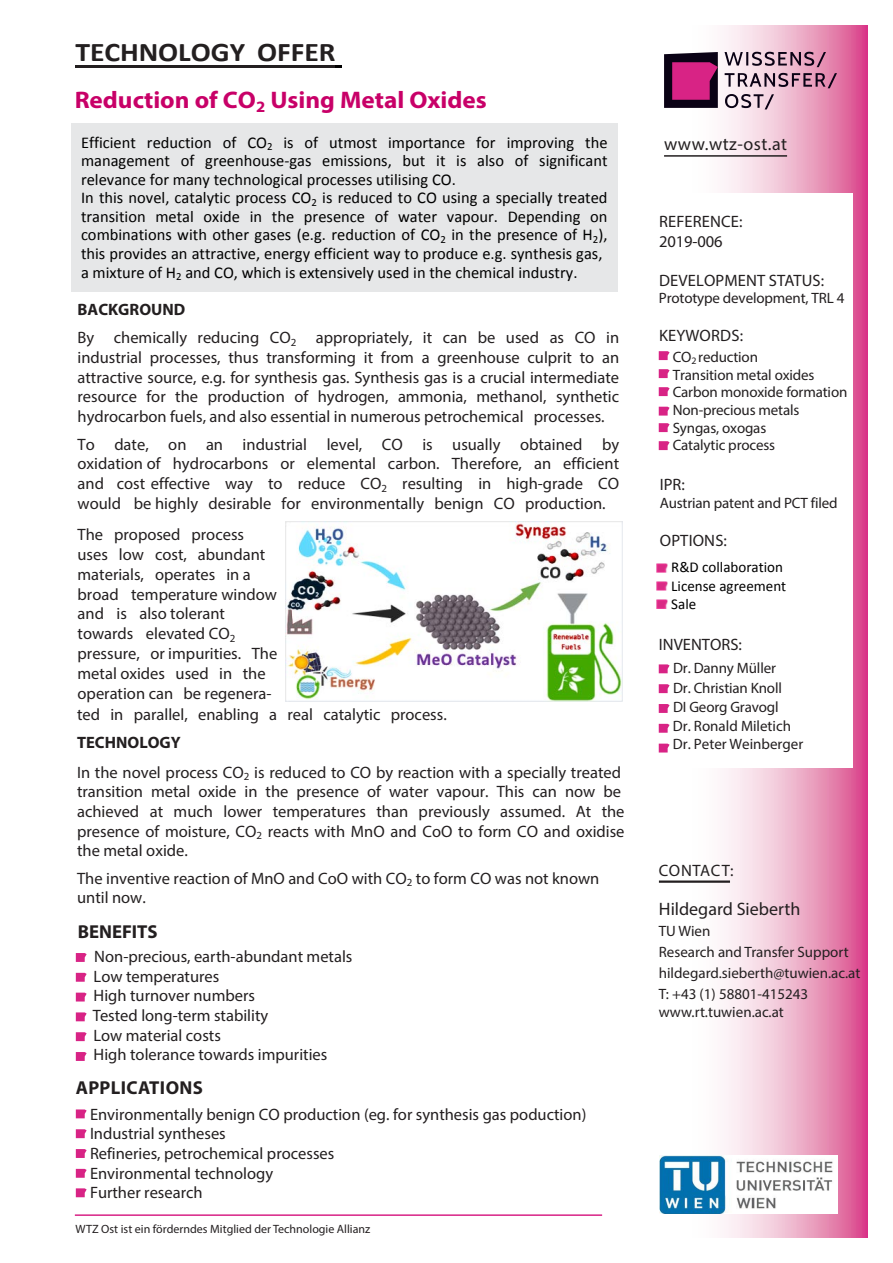
<style>
.page{position:relative;width:893px;height:1263px;background:#fff}
.page>*{position:absolute;margin:0;border:0;box-sizing:border-box;transform-origin:0 0}
.t1{font:700 27px "Calibri";color:#231f20;scale:1.1 1}
.t2{font:700 24px "Myriad Pro";color:#c80068;scale:1.05 1}
.t3{font:700 18.75px "Myriad Pro";letter-spacing:.02em;color:#231f20}
.t4{font:700 18.75px "Myriad Pro";color:#231f20}
.t5{font:18px "Myriad Pro";color:#231f20}
.t6{font:18px "Myriad Pro";letter-spacing:.025em;color:#231f20}
.t7{font:16.5px/19.8px "Myriad Pro";color:#231f20}
.t8{font:16.5px/18.6px "Calibri";color:#000}
.t9{font:16.5px "Myriad Pro";letter-spacing:.035em;color:#231f20}
.t10{font:15px/17.7px "Myriad Pro";letter-spacing:-.01em;color:#231f20}
.t11{font:15px/18.3px "Calibri";color:#000}
.t12{font:12px "Myriad Pro";color:#231f20}
.s1{font-style:inherit}
.s2{font-weight:700}
</style>
<div class="page">
<svg style="left:658px;top:26px;width:209px;height:1211px"></svg>
<hr style="left:75px;top:1214px;width:527px;height:2px;background:#d82385">
<svg style="left:725px;top:94px;width:49px;height:15px"></svg>
<svg style="left:725px;top:73px;width:112px;height:15px"></svg>
<svg style="left:724px;top:52px;width:102px;height:15px"></svg>
<svg style="left:664px;top:52px;width:54px;height:56px"></svg>
<hr style="left:664px;top:155px;width:123px;height:2px;background:#231f20">
<div style="left:648px;top:193px;width:205px;height:574px;background:#fff"></div>
<hr style="left:659px;top:880px;width:71px;height:3px;background:#231f20">
<svg style="left:659px;top:351px;width:11px;height:9px"></svg>
<svg style="left:659px;top:369px;width:11px;height:9px"></svg>
<svg style="left:659px;top:387px;width:11px;height:9px"></svg>
<svg style="left:659px;top:664px;width:11px;height:9px"></svg>
<svg style="left:659px;top:684px;width:11px;height:9px"></svg>
<svg style="left:659px;top:704px;width:11px;height:9px"></svg>
<svg style="left:659px;top:724px;width:11px;height:9px"></svg>
<svg style="left:659px;top:744px;width:11px;height:8px"></svg>
<svg style="left:76px;top:1109px;width:11px;height:9px"></svg>
<svg style="left:76px;top:1129px;width:11px;height:9px"></svg>
<svg style="left:76px;top:1149px;width:11px;height:9px"></svg>
<svg style="left:76px;top:1169px;width:11px;height:9px"></svg>
<svg style="left:76px;top:953px;width:11px;height:9px"></svg>
<svg style="left:76px;top:973px;width:11px;height:9px"></svg>
<svg style="left:76px;top:993px;width:11px;height:8px"></svg>
<svg style="left:76px;top:1012px;width:11px;height:9px"></svg>
<svg style="left:76px;top:1032px;width:11px;height:9px"></svg>
<svg style="left:76px;top:1052px;width:11px;height:9px"></svg>
<svg style="left:76px;top:1188px;width:11px;height:9px"></svg>
<svg style="left:659px;top:407px;width:11px;height:9px"></svg>
<svg style="left:659px;top:423px;width:11px;height:9px"></svg>
<svg style="left:659px;top:441px;width:11px;height:9px"></svg>
<svg style="left:336px;top:65px;width:6px;height:3px"></svg>
<hr style="left:76px;top:65px;width:259px;height:3px;background:#231f20">
<svg style="left:656px;top:563px;width:11px;height:9px"></svg>
<svg style="left:656px;top:582px;width:11px;height:9px"></svg>
<svg style="left:656px;top:600px;width:11px;height:9px"></svg>
<img style="left:659px;top:1155px;width:179px;height:58px">
<div style="left:71px;top:123px;width:546px;height:168px;background:#e6e7e8"></div>
<img style="left:286px;top:521px;width:336px;height:181px">
<h1 class="t1" style="left:75px;top:33px;width:238px">TECHNOLO<span class="s1">GY</span> OFFER</h1>
<h2 class="t2" style="left:75px;top:84px;width:394px">Reduction of CO<sub>2</sub> Using Metal Oxides</h2>
<p class="t8" style="left:81px;top:132px;width:528px">Efficient reduction of CO<sub>2</sub> is of utmost importance for improving the management of greenhouse-gas emissions, but it is also of significant relevance for many technological processes utilising CO.<br>In this novel, catalytic process CO<sub>2</sub> is reduced to CO using a specially treated transition metal oxide in the presence of water vapour. Depending on combinations with other gases (e.g. reduction of CO<sub>2</sub> in the presence of H<sub>2</sub>), this provides an attractive, energy efficient way to produce e.g. synthesis gas, a mixture of H<sub>2</sub> and CO, which is extensively used in the chemical industry.</p>
<p class="t7" style="left:78px;top:295px;width:543px;line-height:28px"><span class="s2">BACKGROUND<br></span>By chemically reducing CO<sub>2</sub> appropriately, it can be used as CO in</p>
<p class="t7" style="left:78px;top:347px;width:543px;text-align:justify">industrial processes, thus transforming it from a greenhouse culprit to an attractive source, e.g. for synthesis gas. Synthesis gas is a crucial intermediate resource for the production of hydrogen, ammonia, methanol, synthetic hydrocarbon fuels, and also essential in numerous petrochemical processes.</p>
<p class="t7" style="left:78px;top:434px;width:543px;text-align:justify">To date, on an industrial level, CO is usually obtained by oxidation of hydrocarbons or elemental carbon. Therefore, an efficient and cost effective way to reduce CO<sub>2</sub> resulting in high-grade CO would be highly desirable for environmentally benign CO production.</p>
<p class="t7" style="left:78px;top:524px;width:201px">The proposed process uses low cost, abundant materials, operates in a broad temperature window and is also tolerant towards elevated CO<sub>2 </sub>pressure, or impurities. The metal oxides used in the operation can be regenera-</p>
<p class="t7" style="left:77px;top:704px;width:371px">ted in parallel, enabling a real catalytic process.</p>
<p class="t7" style="left:77px;top:728px;width:545px;line-height:29.5px"><span class="s2">TECHNOLOGY<br></span>In the novel process CO<sub>2</sub> is reduced to CO by reaction with a specially treated</p>
<p class="t7" style="left:77px;top:782px;width:549px">transition metal oxide in the presence of water vapour. This can now be achieved at much lower temperatures than previously assumed. At the presence of moisture, CO<sub>2</sub> reacts with MnO and CoO to form CO and oxidise the metal oxide.</p>
<p class="t7" style="left:77px;top:868px;width:524px;line-height:19px">The inventive reaction of MnO and CoO with CO<sub>2</sub> to form CO was not known until now.</p>
<p class="t4" style="left:78px;top:920px;width:81px">BENEFITS</p>
<p class="t7" style="left:93px;top:946px;width:261px">Non-precious, earth-abundant metals<br>Low temperatures<br>High turnover numbers<br>Tested long-term stability<br>Low material costs<br>High tolerance towards impurities</p>
<p class="t3" style="left:76px;top:1076px;width:129px">APPLICATIONS</p>
<p class="t7" style="left:90px;top:1104px;width:498px">Environmentally benign CO production (eg. for synthesis gas poduction)<br>Industrial syntheses<br>Refineries, petrochemical processes<br>Environmental technology<br>Further research</p>
<p class="t12" style="left:76px;top:1222px;width:296px">WTZ Ost ist ein förderndes Mitglied der Technologie Allianz</p>
<p class="t6" style="left:664px;top:133px;width:125px">www.wtz-ost.at</p>
<p class="t7" style="left:659px;top:211px;width:85px">REFERENCE:<br>2019-006</p>
<p class="t7" style="left:659px;top:271px;width:167px">DEVELOPMENT STATUS:</p>
<p class="t10" style="left:659px;top:289px;width:187px">Prototype development, TRL 4</p>
<p class="t7" style="left:659px;top:325px;width:86px">KEYWORDS:</p>
<p class="t10" style="left:673px;top:348px;width:176px">CO<sub>2</sub> reduction<br>Transition metal oxides<br>Carbon monoxide formation<br>Non-precious metals<br>Syngas, oxogas<br>Catalytic process</p>
<p class="t7" style="left:660px;top:474px;width:27px">IPR:</p>
<p class="t10" style="left:660px;top:494px;width:179px">Austrian patent and PCT filed</p>
<p class="t7" style="left:660px;top:530px;width:69px">OPTIONS:</p>
<p class="t11" style="left:671px;top:559px;width:117px">R&amp;D collaboration<br>License agreement<br>Sale</p>
<p class="t7" style="left:659px;top:634px;width:85px">INVENTORS:</p>
<p class="t10" style="left:673px;top:658px;width:132px;line-height:18.9px">Dr. Danny Müller<br>Dr. Christian Knoll<br>DI Georg Gravogl<br>Dr. Ronald Miletich<br>Dr. Peter Weinberger</p>
<p class="t9" style="left:659px;top:860px;width:76px">CONTACT:</p>
<p class="t5" style="left:659px;top:898px;width:143px">Hildegard Sieberth</p>
<p class="t10" style="left:659px;top:922px;width:53px">TU Wien</p>
<p class="t10" style="left:659px;top:943px;width:191px">Research and Transfer Support</p>
<p class="t10" style="left:659px;top:962px;width:203px;line-height:21px">hildegard.sieberth@tuwien.ac.at<br>T: +43 (1) 58801-415243</p>
<p class="t10" style="left:659px;top:1003px;width:127px">www.rt.tuwien.ac.at</p>
</div>
